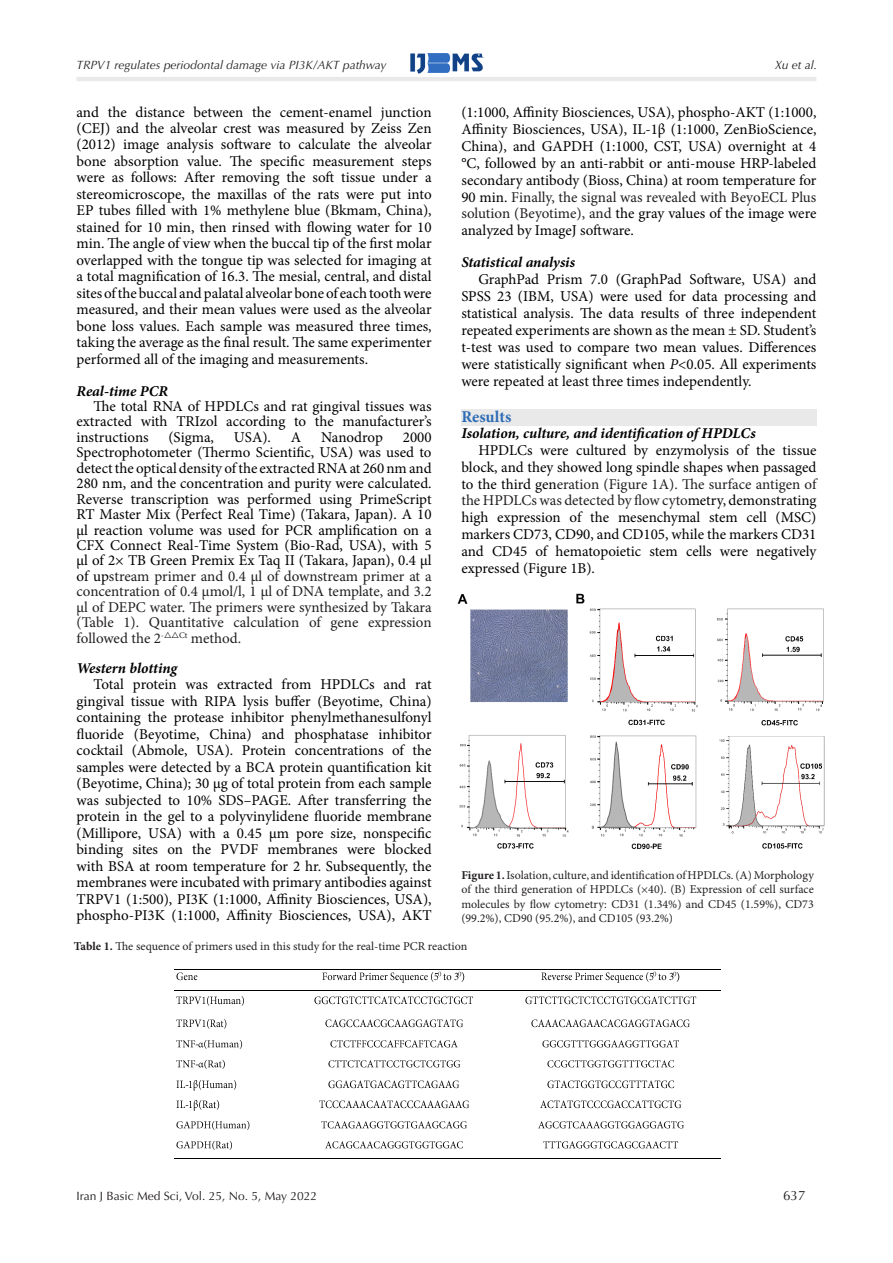
<style>
.page{position:relative;width:893px;height:1263px;background:#fff}
.page>*{position:absolute;margin:0;border:0;box-sizing:border-box;transform-origin:0 0}
.t1{font:700 16.5px "Minion Pro";color:#2d6cb5}
.t2{font:15px/16.5px "Minion Pro";color:#000;text-align:justify}
.t3{font:italic 700 15px "Minion Pro";letter-spacing:-.005em;color:#000}
.t4{font:13.5px "Optima LT Std";color:#231f20}
.t5{font:12px/14.4px "Minion Pro";color:#231f20;text-align:justify}
.t6{font:italic 12px "Optima LT Std";color:#231f20}
.t7{font:12px "Optima LT Std";color:#231f20}
.s1{color:#231f20}
.s2{font-style:italic}
.s3{font-weight:700}
</style>
<div class="page">
<img style="left:410px;top:53px;width:74px;height:21px">
<hr style="left:77px;top:77px;width:739px;height:4px;background:#e9e9e9">
<div style="left:461px;top:410px;width:355px;height:16px;background:#e9e9e9"></div>
<img style="left:176px;top:972px;width:22px;height:9px">
<img style="left:323px;top:972px;width:135px;height:11px">
<svg style="left:438px;top:971px;width:6px;height:7px"></svg>
<svg style="left:458px;top:971px;width:7px;height:11px"></svg>
<img style="left:541px;top:972px;width:133px;height:11px">
<svg style="left:653px;top:971px;width:6px;height:7px"></svg>
<svg style="left:674px;top:971px;width:6px;height:11px"></svg>
<hr style="left:175px;top:969px;width:112px;height:1px;background:#000">
<hr style="left:288px;top:969px;width:213px;height:1px;background:#000">
<hr style="left:501px;top:969px;width:220px;height:1px;background:#000">
<img style="left:176px;top:996px;width:68px;height:10px">
<img style="left:315px;top:996px;width:158px;height:9px">
<img style="left:526px;top:996px;width:171px;height:9px">
<hr style="left:175px;top:990px;width:112px;height:1px;background:#000">
<hr style="left:288px;top:990px;width:213px;height:1px;background:#000">
<hr style="left:501px;top:990px;width:220px;height:1px;background:#000">
<img style="left:176px;top:1019px;width:51px;height:10px">
<img style="left:326px;top:1019px;width:137px;height:9px">
<img style="left:532px;top:1019px;width:158px;height:9px">
<img style="left:176px;top:1040px;width:19px;height:8px">
<img style="left:199px;top:1039px;width:44px;height:10px">
<img style="left:331px;top:1040px;width:127px;height:8px">
<img style="left:543px;top:1040px;width:136px;height:8px">
<img style="left:176px;top:1060px;width:19px;height:8px">
<img style="left:199px;top:1059px;width:26px;height:10px">
<img style="left:328px;top:1060px;width:133px;height:8px">
<img style="left:548px;top:1060px;width:127px;height:8px">
<img style="left:176px;top:1080px;width:61px;height:11px">
<svg style="left:185px;top:1080px;width:7px;height:11px"></svg>
<img style="left:329px;top:1080px;width:130px;height:9px">
<img style="left:548px;top:1080px;width:127px;height:9px">
<img style="left:176px;top:1100px;width:44px;height:11px">
<svg style="left:185px;top:1100px;width:7px;height:11px"></svg>
<img style="left:319px;top:1100px;width:150px;height:9px">
<img style="left:541px;top:1100px;width:141px;height:9px">
<img style="left:176px;top:1120px;width:74px;height:10px">
<img style="left:322px;top:1121px;width:145px;height:8px">
<img style="left:538px;top:1121px;width:146px;height:8px">
<img style="left:176px;top:1140px;width:56px;height:10px">
<img style="left:325px;top:1141px;width:138px;height:8px">
<img style="left:543px;top:1141px;width:136px;height:8px">
<hr style="left:175px;top:1158px;width:112px;height:1px;background:#000">
<hr style="left:287px;top:1158px;width:214px;height:1px;background:#000">
<hr style="left:501px;top:1158px;width:220px;height:1px;background:#000">
<img style="left:457px;top:593px;width:368px;height:257px">
<p class="t6" style="left:77px;top:58px;width:311px">TRPV1 regulates periodontal damage via PI3K/AKT pathway</p>
<p class="t6" style="left:775px;top:58px;width:43px">Xu et al.</p>
<p class="t2" style="left:77px;top:104px;width:357px">and the distance between the cement-enamel junction (CEJ) and the alveolar crest was measured by Zeiss Zen (2012) image analysis software to calculate the alveolar bone absorption value. The specific measurement steps were as follows: After removing the soft tissue under a stereomicroscope, the maxillas of the rats were put into EP tubes filled with 1% methylene blue (Bkmam, China), stained for 10 min, then rinsed with flowing water for 10 min. The angle of view when the buccal tip of the first molar overlapped with the tongue tip was selected for imaging at a total magnification of 16.3. The mesial, central, and distal sites of the buccal and palatal alveolar bone of each tooth were measured, and their mean values were used as the alveolar bone loss values. Each sample was measured three times, taking the average as the final result. The same experimenter performed all of the imaging and measurements.</p>
<p class="t3" style="left:77px;top:380px;width:93px">Real-time PCR</p>
<p class="t2" style="left:77px;top:398px;width:357px;line-height:15.5px;text-indent:17px">The total RNA of HPDLCs and rat gingival tissues was extracted with TRIzol according to the manufacturer’s instructions</p>
<p class="t2" style="left:461px;top:104px;width:357px;line-height:17px">(1:1000, Affinity Biosciences, USA), phospho-AKT (1:1000, Affinity Biosciences, USA), IL-1β (1:1000, ZenBioScience, China), and GAPDH (1:1000, CST, USA) overnight at 4 °C, followed by an anti-rabbit or anti-mouse HRP-labeled secondary antibody (Bioss, China) at room temperature for 90 min. <span class="s1">Finally, the signal was revealed with BeyoECL Plus solution (Beyotime), and</span> the gray values of the image were analyzed by ImageJ software.</p>
<p class="t3" style="left:461px;top:251px;width:115px">Statistical analysis</p>
<p class="t2" style="left:461px;top:271px;width:357px;line-height:17px;text-indent:17px">GraphPad Prism 7.0 (GraphPad Software, USA) and SPSS 23 (IBM, USA) were used for data processing and statistical analysis. The data results of three independent repeated experiments are shown as the mean ± SD. Student’s t-test was used to compare two mean values. Differences were statistically significant when <span class="s2">P</span>&lt;0.05. All experiments were repeated at least three times independently.</p>
<p class="t1" style="left:461px;top:405px;width:51px">Results</p>
<p class="t3" style="left:461px;top:423px;width:296px">Isolation, culture, and identification of HPDLCs</p>
<p class="t2" style="left:461px;top:442px;width:357px;text-indent:17px">HPDLCs were cultured by enzymolysis of the tissue block, and they showed long spindle shapes when passaged to the third gen<span class="s1">eration (Figure 1A). The surface antigen of the HPDLCs was detected by flow cyto</span>metry, demonstrating high expression of the mesenchymal stem cell (MSC) markers CD73, CD90, and CD105, while the markers CD31 and CD45 of hematopoietic stem cells were negatively expressed (Figure 1B).</p>
<p class="t2" style="left:168px;top:429px;width:47px">(Sigma,</p>
<p class="t2" style="left:234px;top:429px;width:39px">USA).</p>
<p class="t2" style="left:291px;top:429px;width:12px">A</p>
<p class="t2" style="left:321px;top:429px;width:63px">Nanodrop</p>
<p class="t2" style="left:77px;top:429px;width:357px;line-height:15.5px;text-indent:326px">2000<br>Spectrophotometer (Thermo Scientific, USA) was used to detect the optical density of the extracted RNA at 260 nm and 280 nm, and the concentration and purity were calculated.<br>Reverse transcription was performed using PrimeScript RT Master Mix (Perfect Real Time) (Takara, Japan). A 10 μl reaction volume was used for PCR amplification on a CFX Connect Real-Time System (Bio-Rad, USA), with 5 μl of 2× TB Green Premix Ex Taq II (Takara, Japan), 0.4 μl of up<span class="s1">stream primer and 0.4 μl of downstream primer at a concentration of 0.4 μmol/l, 1 μl of DNA template, and 3.2 μl of DEPC water. The primers were synthesized by Takara (Table 1). Quantitative calculation of gene expression followed the 2</span><sup>-</sup><sup>△△</sup><sup>Ct</sup> <span class="s1">method.</span></p>
<p class="t3" style="left:77px;top:657px;width:102px">Western blotting</p>
<p class="t2" style="left:77px;top:676px;width:357px;text-indent:17px">Total protein was extracted from HPDLCs and rat gingival tissue with RIPA lysis buffer (Beyotime, China) containing the protease inhibitor phenylmethanesulfonyl fluoride (Beyotime, China) and phosphatase inhibitor cocktail (Abmole, USA). Protein concentrations of the samples were detected by a BCA protein quantification kit (Beyotime, China); 30 μg of total protein from each sample was subjected to 10% SDS–PAGE. After transferring the protein in the gel to a polyvinylidene fluoride membrane (Millipore, USA) with a 0.45 μm pore size, nonspecific binding sites on the PVDF membranes were blocked with BSA at room temperature for 2 hr. Subsequently, the membranes were incubated with primary antibodies against TRPV1 (1:500), PI3K (1:1000, Affinity Biosciences, USA), phospho-PI3K (1:1000, Affinity Biosciences, USA), AKT</p>
<p class="t5" style="left:461px;top:868px;width:354px"><span class="s3">Figure 1.</span> Isolation, culture, and identification of HPDLCs. (A) Morphology of the third generation of HPDLCs (×40). (B) Expression of cell surface molecules by flow cytometry: CD31 (1.34%) and CD45 (1.59%), CD73 (99.2%), CD90 (95.2%), and CD105 (93.2%)</p>
<p class="t5" style="left:74px;top:939px;width:395px"><span class="s3">Table 1.</span> The sequence of primers used in this study for the real-time PCR reaction</p>
<p class="t7" style="left:77px;top:1188px;width:242px">Iran J Basic Med Sci, Vol. 25, No. 5, May 2022</p>
<p class="t4" style="left:783px;top:1187px;width:24px">637</p>
</div>
